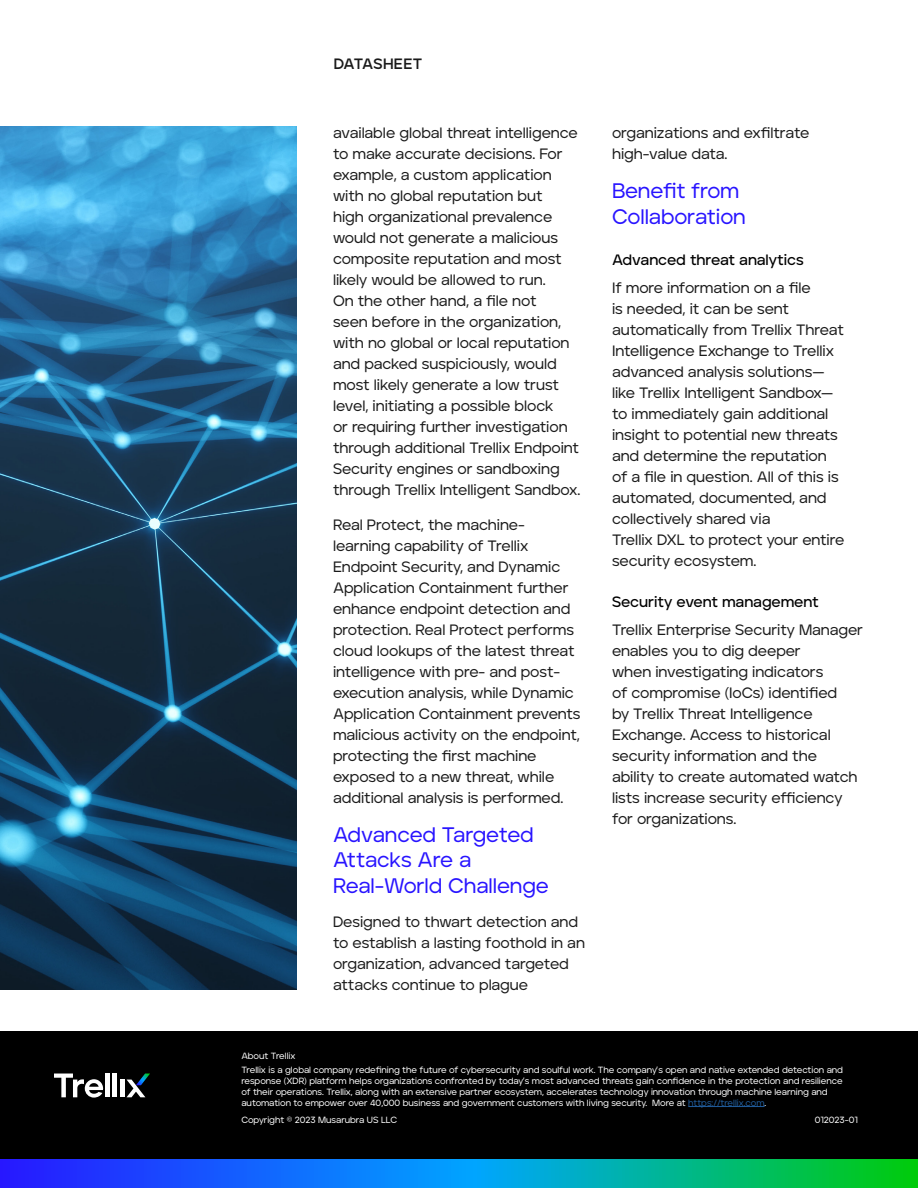
<style>
.page{position:relative;width:918px;height:1188px;background:#fff}
.page>*{position:absolute;margin:0;border:0;box-sizing:border-box;transform-origin:0 0}
.t1{font:500 21px/25.5px "Aventa";letter-spacing:-.01em;color:#2814ff}
.t2{font:500 15px/21px "Aventa";letter-spacing:-.005em;color:#1a1a1a}
.t3{font:600 15px "Aventa";letter-spacing:-.005em;color:#000}
.t4{font:700 15px "Aventa";letter-spacing:.02em;color:#1a1a1a}
.t5{font:500 9px/10.8px "Aventa";letter-spacing:-.005em;color:#fff}
.s1{color:#215e9e}
</style>
<div class="page">
<div style="left:0;top:1031px;width:918px;height:157px;background:#000"></div>
<svg style="left:54px;top:1074px;width:49px;height:24px"></svg>
<hr style="left:105px;top:1074px;width:4px;height:23px;background:#fff">
<hr style="left:113px;top:1074px;width:4px;height:23px;background:#fff">
<hr style="left:120px;top:1080px;width:4px;height:17px;background:#fff">
<svg style="left:127px;top:1074px;width:23px;height:23px"></svg>
<svg style="left:0;top:1160px;width:918px;height:28px;background:#0a89c4"></svg>
<hr style="left:688px;top:1106px;width:77px;height:1px;background:#215e9e">
<img style="left:0;top:126px;width:297px;height:863px">
<p class="t4" style="left:334px;top:54px;width:90px">DATASHEET</p>
<p class="t2" style="left:333px;top:122px;width:249px">available global threat intelligence to make accurate decisions. For example, a custom application with no global reputation but<br>high organizational prevalence would not generate a malicious composite reputation and most likely would be allowed to run.<br>On the other hand, a file not<br>seen before in the organization, with no global or local reputation and packed suspiciously, would most likely generate a low trust level, initiating a possible block<br>or requiring further investigation through additional Trellix Endpoint Security engines or sandboxing through Trellix Intelligent Sandbox.</p>
<p class="t2" style="left:333px;top:514px;width:249px">Real Protect, the machine&shy;learning capability of Trellix<br>Endpoint Security, and Dynamic<br>Application Containment further enhance endpoint detection and protection. Real Protect performs cloud lookups of the latest threat intelligence with pre- and post&shy;execution analysis, while Dynamic<br>Application Containment prevents malicious activity on the endpoint, protecting the first machine exposed to a new threat, while additional analysis is performed.</p>
<h1 class="t1" style="left:333px;top:821px;width:217px">Advanced Targeted<br>Attacks Are a<br>Real-World Challenge</h1>
<p class="t2" style="left:333px;top:911px;width:254px">Designed to thwart detection and to establish a lasting foothold in an organization, advanced targeted attacks continue to plague</p>
<p class="t2" style="left:612px;top:122px;width:199px">organizations and exfiltrate high-value data.</p>
<h1 class="t1" style="left:612px;top:178px;width:135px">Benefit from<br>Collaboration</h1>
<p class="t3" style="left:612px;top:251px;width:193px">Advanced threat analytics</p>
<p class="t2" style="left:612px;top:277px;width:234px">If more information on a file<br>is needed, it can be sent automatically from Trellix Threat<br>Intelligence Exchange to Trellix advanced analysis solutions— like Trellix Intelligent Sandbox— to immediately gain additional insight to potential new threats and determine the reputation of a file in question. All of this is automated, documented, and collectively shared via<br>Trellix DXL to protect your entire security ecosystem.</p>
<p class="t3" style="left:612px;top:593px;width:208px">Security event management</p>
<p class="t2" style="left:612px;top:619px;width:252px">Trellix Enterprise Security Manager enables you to dig deeper<br>when investigating indicators<br>of compromise (IoCs) identified<br>by Trellix Threat Intelligence<br>Exchange. Access to historical security information and the ability to create automated watch lists increase security efficiency for organizations.</p>
<p class="t5" style="left:241px;top:1049px;width:603px;line-height:14.1px">About Trellix<br>Trellix is a global company redefining the future of cybersecurity and soulful work. The company’s open and native extended detection and</p>
<p class="t5" style="left:241px;top:1075px;width:603px">response (XDR) platform helps organizations confronted by today’s most advanced threats gain confidence in the protection and resilience of their operations. Trellix, along with an extensive partner ecosystem, accelerates technology innovation through machine learning and automation to empower over 40,000 business and government customers with living security. More at <span class="s1">https://trellix.com</span>.</p>
<p class="t5" style="left:241px;top:1115px;width:157px">Copyright © 2023 Musarubra US LLC</p>
<p class="t5" style="left:815px;top:1115px;width:45px">012023-01</p>
</div>
